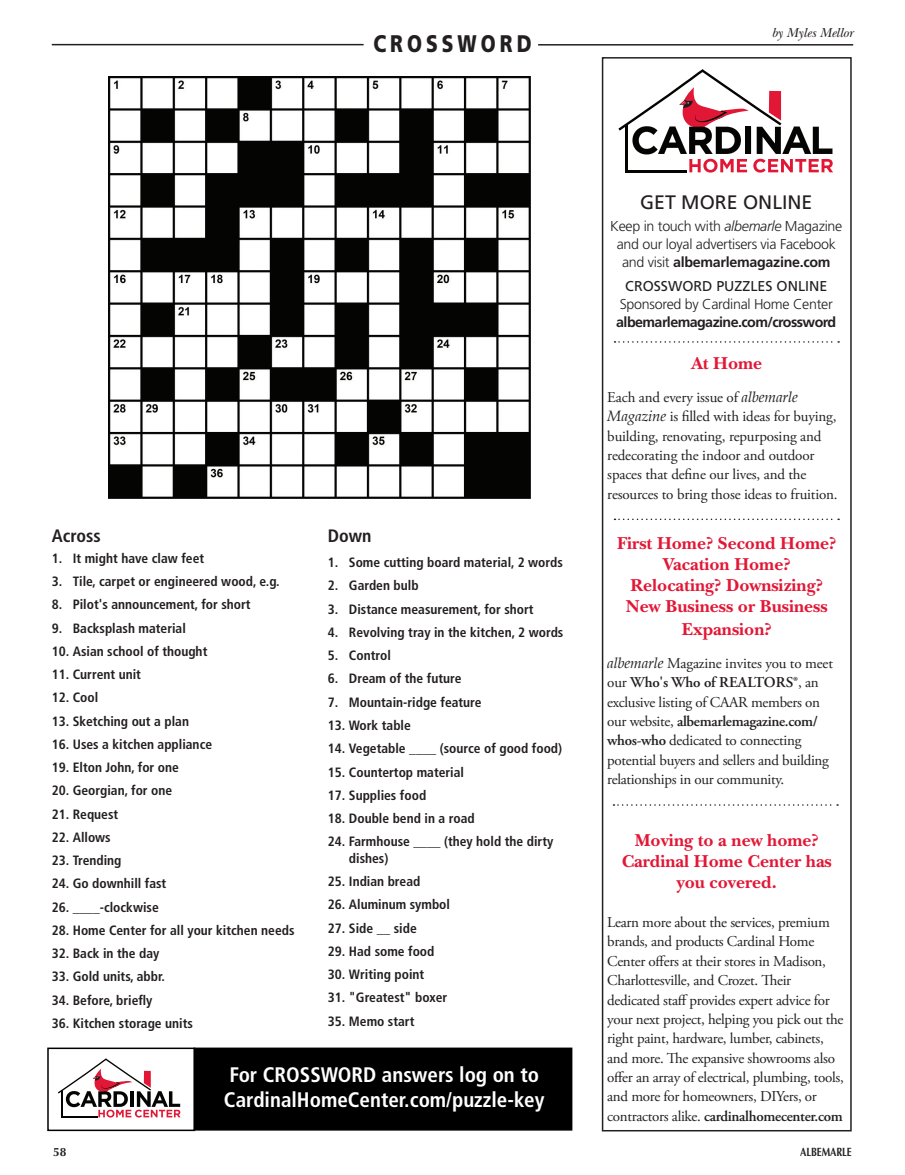
<style>
.page{position:relative;width:905px;height:1175px;background:#fff}
.page>*{position:absolute;margin:0;border:0;box-sizing:border-box;transform-origin:0 0}
.t1{font:900 24px "Frutiger";letter-spacing:.21em;color:#231f20;scale:.8 1}
.t2{font:700 condensed 21px "Frutiger";color:#fff}
.t3{font:19.5px "Frutiger";color:#231f20}
.t4{font:700 18px/21px "New Baskerville";color:#e21736;text-align:center}
.t5{font:700 condensed 18px "Frutiger";color:#231f20}
.t6{font:15px/19.4px "Adobe Garamond Pro";letter-spacing:-.02em;color:#231f20}
.t7{font:300 14.25px/18px "Frutiger";letter-spacing:-.02em;color:#231f20;text-align:center}
.t8{font:700 14.25px "Frutiger";letter-spacing:-.04em;color:#231f20}
.t9{font:14.25px "Frutiger";color:#231f20}
.t10{font:700 condensed 13.5px/16.5px "Frutiger";color:#231f20}
.t11{font:italic 13.5px "New Baskerville";color:#231f20}
.t12{font:700 12px "Optima";letter-spacing:-.01em;color:#231f20;scale:.8 1}
.t13{font:700 12px "Optima";letter-spacing:-.01em;color:#231f20}
.s1{font-style:italic}
.s2{font-weight:700}
.s3{font-family:"Palatino";font-style:italic}
.s4{font-weight:600}
</style>
<div class="page">
<hr style="left:52px;top:44px;width:311px;height:1px;background:#231f20">
<hr style="left:538px;top:44px;width:315px;height:2px;background:#231f20">
<img style="left:108px;top:76px;width:422px;height:422px">
<div style="left:194px;top:1047px;width:378px;height:83px;background:#000;border:2px solid #000"></div>
<div style="left:602px;top:57px;width:249px;height:1074px;border:2px solid #231f20"></div>
<svg style="left:614px;top:341px;width:225px;height:2px"></svg>
<svg style="left:613px;top:804px;width:225px;height:1px"></svg>
<svg style="left:614px;top:518px;width:225px;height:2px"></svg>
<svg style="left:58px;top:1058px;width:122px;height:59px"></svg>
<div style="left:47px;top:1047px;width:148px;height:84px;border:2px solid #000"></div>
<svg style="left:618px;top:69px;width:215px;height:104px"></svg>
<p class="t1" style="left:373px;top:29px;width:199px">CROSSWORD</p>
<p class="t11" style="left:771px;top:25px;width:83px">by Myles Mellor</p>
<p class="t5" style="left:52px;top:525px;width:51px">Across</p>
<p class="t10" style="left:52px;top:550px;width:154px">1. It might have claw feet</p>
<p class="t10" style="left:52px;top:573px;width:229px">3. Tile, carpet or engineered wood, e.g.</p>
<p class="t10" style="left:52px;top:596px;width:200px">8. Pilot's announcement, for short</p>
<p class="t10" style="left:52px;top:619px;width:136px">9. Backsplash material</p>
<p class="t10" style="left:52px;top:643px;width:157px">10. Asian school of thought</p>
<p class="t10" style="left:52px;top:666px;width:91px">11. Current unit</p>
<p class="t10" style="left:52px;top:689px;width:48px">12. Cool</p>
<p class="t10" style="left:52px;top:712px;width:139px">13. Sketching out a plan</p>
<p class="t10" style="left:52px;top:736px;width:162px">16. Uses a kitchen appliance</p>
<p class="t10" style="left:52px;top:759px;width:129px">19. Elton John, for one</p>
<p class="t10" style="left:52px;top:782px;width:122px">20. Georgian, for one</p>
<p class="t10" style="left:52px;top:805px;width:68px">21. Request</p>
<p class="t10" style="left:52px;top:829px;width:61px">22. Allows</p>
<p class="t10" style="left:52px;top:852px;width:71px">23. Trending</p>
<p class="t10" style="left:52px;top:875px;width:116px">24. Go downhill fast</p>
<p class="t10" style="left:52px;top:898px;width:109px">26. ____-clockwise</p>
<p class="t10" style="left:52px;top:922px;width:244px">28. Home Center for all your kitchen needs</p>
<p class="t10" style="left:52px;top:945px;width:109px">32. Back in the day</p>
<p class="t10" style="left:52px;top:968px;width:115px">33. Gold units, abbr.</p>
<p class="t10" style="left:52px;top:991px;width:102px">34. Before, briefly</p>
<p class="t10" style="left:52px;top:1015px;width:143px">36. Kitchen storage units</p>
<p class="t5" style="left:328px;top:525px;width:45px">Down</p>
<p class="t10" style="left:328px;top:554px;width:236px">1. Some cutting board material, 2 words</p>
<p class="t10" style="left:328px;top:577px;width:92px">2. Garden bulb</p>
<p class="t10" style="left:328px;top:601px;width:207px">3. Distance measurement, for short</p>
<p class="t10" style="left:328px;top:624px;width:237px">4. Revolving tray in the kitchen, 2 words</p>
<p class="t10" style="left:328px;top:647px;width:64px">5. Control</p>
<p class="t10" style="left:328px;top:670px;width:135px">6. Dream of the future</p>
<p class="t10" style="left:328px;top:694px;width:155px">7. Mountain-ridge feature</p>
<p class="t10" style="left:328px;top:717px;width:84px">13. Work table</p>
<p class="t10" style="left:328px;top:740px;width:236px">14. Vegetable ____ (source of good food)</p>
<p class="t10" style="left:328px;top:763px;width:138px">15. Countertop material</p>
<p class="t10" style="left:328px;top:787px;width:100px">17. Supplies food</p>
<p class="t10" style="left:328px;top:810px;width:148px">18. Double bend in a road</p>
<p class="t10" style="left:349px;top:833px;width:206px;text-indent:-21px">24. Farmhouse ____ (they hold the dirty dishes)</p>
<p class="t10" style="left:328px;top:873px;width:94px">25. Indian bread</p>
<p class="t10" style="left:328px;top:896px;width:124px">26. Aluminum symbol</p>
<p class="t10" style="left:328px;top:919px;width:90px">27. Side __ side</p>
<p class="t10" style="left:328px;top:943px;width:108px">29. Had some food</p>
<p class="t10" style="left:328px;top:966px;width:98px">30. Writing point</p>
<p class="t10" style="left:328px;top:989px;width:121px">31. "Greatest" boxer</p>
<p class="t10" style="left:328px;top:1012px;width:88px">35. Memo start</p>
<p class="t2" style="left:229px;top:1062px;width:311px">For CROSSWORD answers log on to</p>
<p class="t2" style="left:224px;top:1087px;width:322px">CardinalHomeCenter.com/puzzle-key</p>
<p class="t3" style="left:640px;top:190px;width:174px">GET MORE ONLINE</p>
<p class="t7" style="left:610px;top:217px;width:234px">Keep in touch with <span class="s1">albemarle</span> Magazine and our loyal advertisers via Facebook and visit <span class="s2">albemarlemagazine.com</span></p>
<p class="t9" style="left:625px;top:278px;width:203px">CROSSWORD PUZZLES ONLINE</p>
<p class="t7" style="left:619px;top:295px;width:214px">Sponsored by Cardinal Home Center</p>
<p class="t8" style="left:616px;top:314px;width:221px">albemarlemagazine.com/crossword</p>
<p class="t4" style="left:691px;top:353px;width:72px">At Home</p>
<p class="t6" style="left:607px;top:388px;width:232px">Each and every issue of <span class="s3">albemarle Magazine</span> is filled with ideas for buying, building, renovating, repurposing and redecorating the indoor and outdoor spaces that define our lives, and the resources to bring those ideas to fruition.</p>
<p class="t4" style="left:617px;top:533px;width:221px">First Home? Second Home?<br>Vacation Home?</p>
<p class="t4" style="left:630px;top:575px;width:194px">Relocating? Downsizing?</p>
<p class="t4" style="left:626px;top:595px;width:203px;line-height:22.5px">New Business or Business<br>Expansion?</p>
<p class="t6" style="left:607px;top:654px;width:227px"><span class="s3">albemarle</span> Magazine invites you to meet our <span class="s4">Who's Who of REALTORS®</span>, an exclusive listing of CAAR members on our website, <span class="s4">albemarlemagazine.com/ whos-who</span> dedicated to connecting potential buyers and sellers and building relationships in our community.</p>
<p class="t4" style="left:621px;top:830px;width:212px">Moving to a new home?<br>Cardinal Home Center has you covered.</p>
<p class="t6" style="left:607px;top:913px;width:238px">Learn more about the services, premium brands, and products Cardinal Home Center offers at their stores in Madison, Charlottesville, and Crozet. Their dedicated staff provides expert advice for your next project, helping you pick out the right paint, hardware, lumber, cabinets, and more. The expansive showrooms also offer an array of electrical, plumbing, tools, and more for homeowners, DIYers, or contractors alike. <span class="s4">cardinalhomecenter.com</span></p>
<p class="t13" style="left:53px;top:1145px;width:15px">58</p>
<p class="t12" style="left:800px;top:1145px;width:66px">ALBEMARLE</p>
</div>
